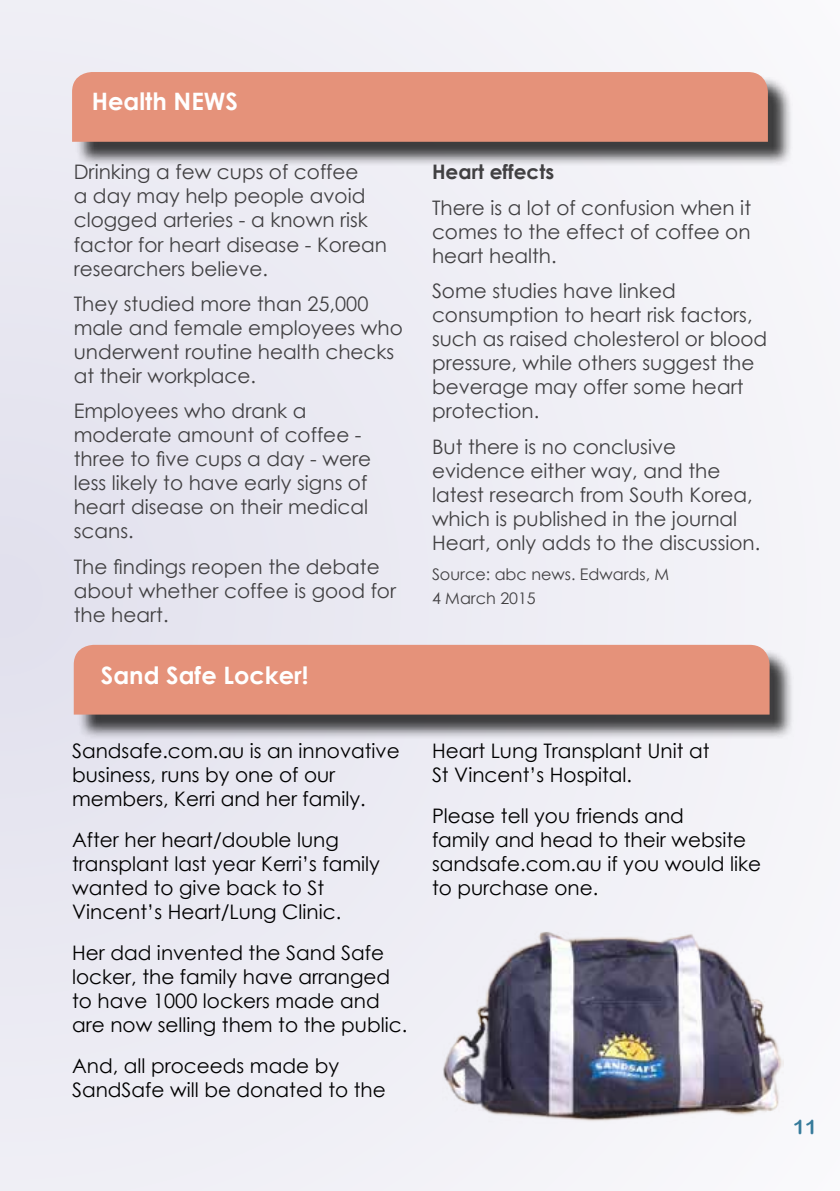
<style>
.page{position:relative;width:840px;height:1191px;background:#fff}
.page>*{position:absolute;margin:0;border:0;box-sizing:border-box;transform-origin:0 0}
.t1{font:700 24px "Century Gothic";color:#fff}
.t2{font:20px/24px "Century Gothic";color:#414042}
.t3{font:20px/24px "Century Gothic";color:#000}
.t4{font:700 20px "Century Gothic";color:#414042}
.t5{font:20px "Arial Rounded MT Bold";color:#377b9b}
.t6{font:16px/24px "Century Gothic";color:#414042}
</style>
<div class="page">
<div style="left:0;top:0;width:839px;height:1191px;background:#eeedf5"></div>
<div style="left:77px;top:648px;width:717px;height:91px;background:#000;opacity:.75"></div>
<div style="left:74px;top:645px;width:695px;height:69px;background:#e5927a"></div>
<div style="left:75px;top:75px;width:717px;height:91px;background:#000;opacity:.75"></div>
<div style="left:72px;top:72px;width:695px;height:70px;background:#e5927a"></div>
<img style="left:443px;top:932px;width:339px;height:209px">
<p class="t1" style="left:92px;top:83px;width:147px">Health NEWS</p>
<p class="t2" style="left:74px;top:160px;width:314px">Drinking a few cups of coffee<br>a day may help people avoid clogged arteries - a known risk factor for heart disease - Korean researchers believe.</p>
<p class="t2" style="left:74px;top:291px;width:330px">They studied more than 25,000 male and female employees who underwent routine health checks at their workplace.</p>
<p class="t2" style="left:74px;top:399px;width:298px">Employees who drank a moderate amount of coffee - three to five cups a day - were less likely to have early signs of heart disease on their medical scans.</p>
<p class="t2" style="left:74px;top:554px;width:323px">The findings reopen the debate about whether coffee is good for the heart.</p>
<p class="t1" style="left:101px;top:657px;width:209px">Sand Safe Locker!</p>
<p class="t3" style="left:72px;top:738px;width:329px">Sandsafe.com.au is an innovative business, runs by one of our members, Kerri and her family.</p>
<p class="t3" style="left:72px;top:827px;width:309px">After her heart/double lung transplant last year Kerri’s family wanted to give back to St<br>Vincent’s Heart/Lung Clinic.</p>
<p class="t3" style="left:72px;top:940px;width:336px">Her dad invented the Sand Safe locker, the family have arranged to have 1000 lockers made and are now selling them to the public.</p>
<p class="t3" style="left:72px;top:1053px;width:315px">And, all proceeds made by<br>SandSafe will be donated to the</p>
<p class="t4" style="left:432px;top:157px;width:124px">Heart effects</p>
<p class="t2" style="left:432px;top:195px;width:320px;text-align:justify">There is a lot of confusion when it comes to the effect of coffee on heart health.</p>
<p class="t2" style="left:432px;top:279px;width:336px">Some studies have linked consumption to heart risk factors, such as raised cholesterol or blood pressure, while others suggest the beverage may offer some heart protection.</p>
<p class="t2" style="left:432px;top:434px;width:329px">But there is no conclusive evidence either way, and the latest research from South Korea, which is published in the journal<br>Heart, only adds to the discussion.</p>
<p class="t6" style="left:432px;top:562px;width:239px">Source: abc news. Edwards, M<br>4 March 2015</p>
<p class="t3" style="left:432px;top:738px;width:279px">Heart Lung Transplant Unit at<br>St Vincent’s Hospital.</p>
<p class="t3" style="left:432px;top:803px;width:330px">Please tell you friends and<br>family and head to their website sandsafe.com.au if you would like to purchase one.</p>
<p class="t5" style="left:792px;top:1114px;width:25px">11</p>
</div>
